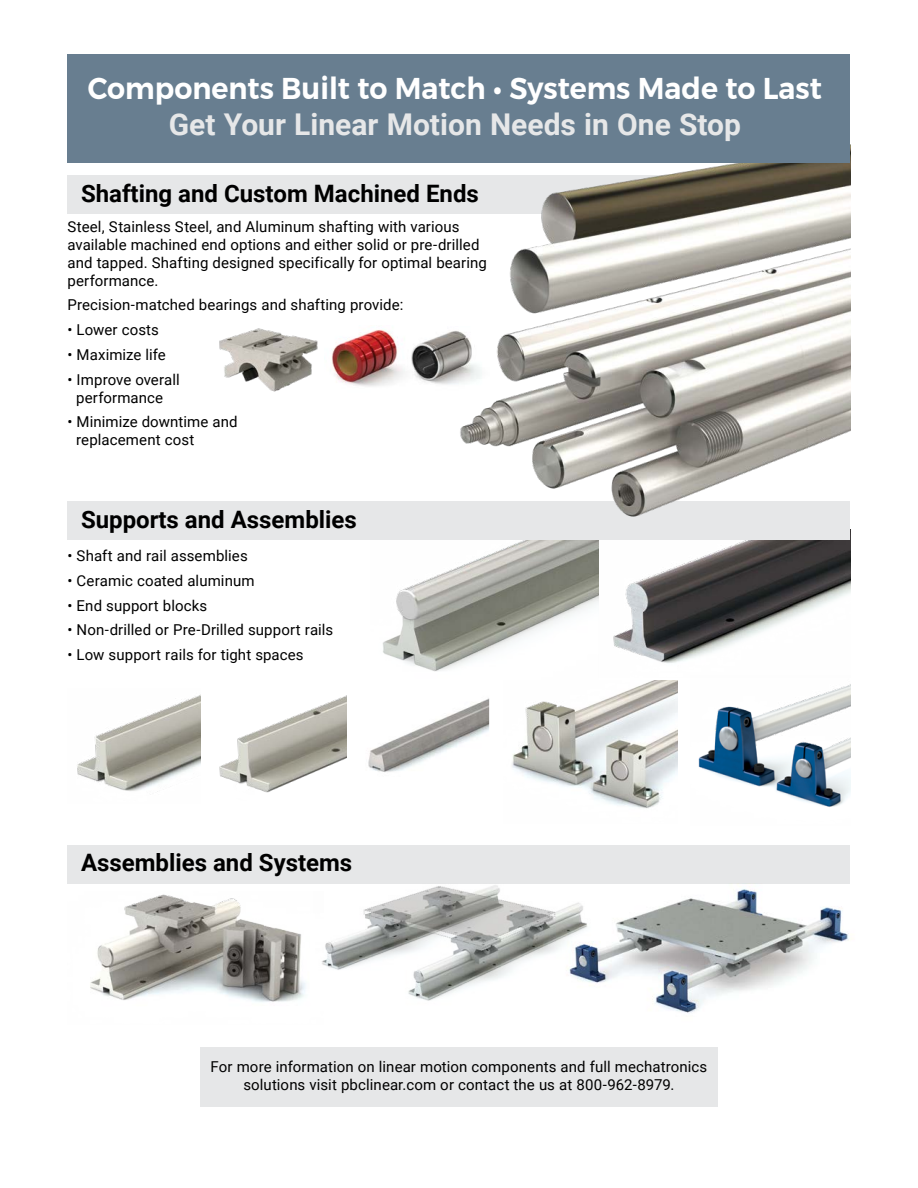
<style>
.page{position:relative;width:918px;height:1188px;background:#fff}
.page>*{position:absolute;margin:0;border:0;box-sizing:border-box;transform-origin:0 0}
.t1{font:600 30px "Montserrat";color:#fff;scale:.95 1}
.t2{font:700 30px "Roboto";color:#e6e7e8}
.t3{font:700 24px "Roboto";color:#000}
.t4{font:15px/18px "Roboto";letter-spacing:.005em;color:#000}
</style>
<div class="page">
<img style="left:598px;top:540px;width:252px;height:123px">
<img style="left:698px;top:684px;width:152px;height:123px">
<img style="left:77px;top:695px;width:123px;height:97px">
<img style="left:219px;top:695px;width:128px;height:98px">
<img style="left:368px;top:698px;width:121px;height:74px">
<img style="left:383px;top:540px;width:215px;height:132px">
<img style="left:512px;top:681px;width:166px;height:128px">
<img style="left:90px;top:894px;width:216px;height:108px">
<div style="left:200px;top:1048px;width:518px;height:59px;background:#e6e7e8"></div>
<div style="left:68px;top:175px;width:782px;height:39px;background:#e6e7e8"></div>
<div style="left:68px;top:501px;width:782px;height:39px;background:#e6e7e8"></div>
<div style="left:68px;top:845px;width:782px;height:39px;background:#e6e7e8"></div>
<img style="left:322px;top:885px;width:234px;height:116px">
<img style="left:556px;top:889px;width:293px;height:124px">
<img style="left:413px;top:335px;width:28px;height:49px">
<img style="left:331px;top:330px;width:82px;height:57px">
<img style="left:219px;top:328px;width:99px;height:64px">
<img style="left:441px;top:162px;width:409px;height:355px">
<div style="left:68px;top:54px;width:782px;height:108px;background:#687e90"></div>
<h1 class="t1" style="left:88px;top:65px;width:774px">Components Built to Match • Systems Made to Last</h1>
<h1 class="t2" style="left:169px;top:103px;width:574px">Get Your Linear Motion Needs in One Stop</h1>
<h2 class="t3" style="left:81px;top:177px;width:399px">Shafting and Custom Machined Ends</h2>
<p class="t4" style="left:68px;top:217px;width:421px">Steel, Stainless Steel, and Aluminum shafting with various available machined end options and either solid or pre-drilled and tapped. Shafting designed specifically for optimal bearing performance.</p>
<p class="t4" style="left:68px;top:295px;width:337px">Precision-matched bearings and shafting provide:</p>
<p class="t4" style="left:68px;top:320px;width:93px">• Lower costs</p>
<p class="t4" style="left:68px;top:345px;width:100px">• Maximize life</p>
<p class="t4" style="left:68px;top:370px;width:114px;text-align:center">• Improve overall performance</p>
<p class="t4" style="left:76px;top:412px;width:163px;text-indent:-9px">• Minimize downtime and replacement cost</p>
<h2 class="t3" style="left:81px;top:502px;width:277px">Supports and Assemblies</h2>
<p class="t4" style="left:68px;top:546px;width:182px">• Shaft and rail assemblies</p>
<p class="t4" style="left:68px;top:571px;width:189px">• Ceramic coated aluminum</p>
<p class="t4" style="left:68px;top:596px;width:141px">• End support blocks</p>
<p class="t4" style="left:68px;top:620px;width:267px">• Non-drilled or Pre-Drilled support rails</p>
<p class="t4" style="left:68px;top:645px;width:238px">• Low support rails for tight spaces</p>
<h2 class="t3" style="left:81px;top:846px;width:273px">Assemblies and Systems</h2>
<p class="t4" style="left:211px;top:1057px;width:498px;text-align:center">For more information on linear motion components and full mechatronics solutions visit pbclinear.com or contact the us at 800-962-8979.</p>
</div>
